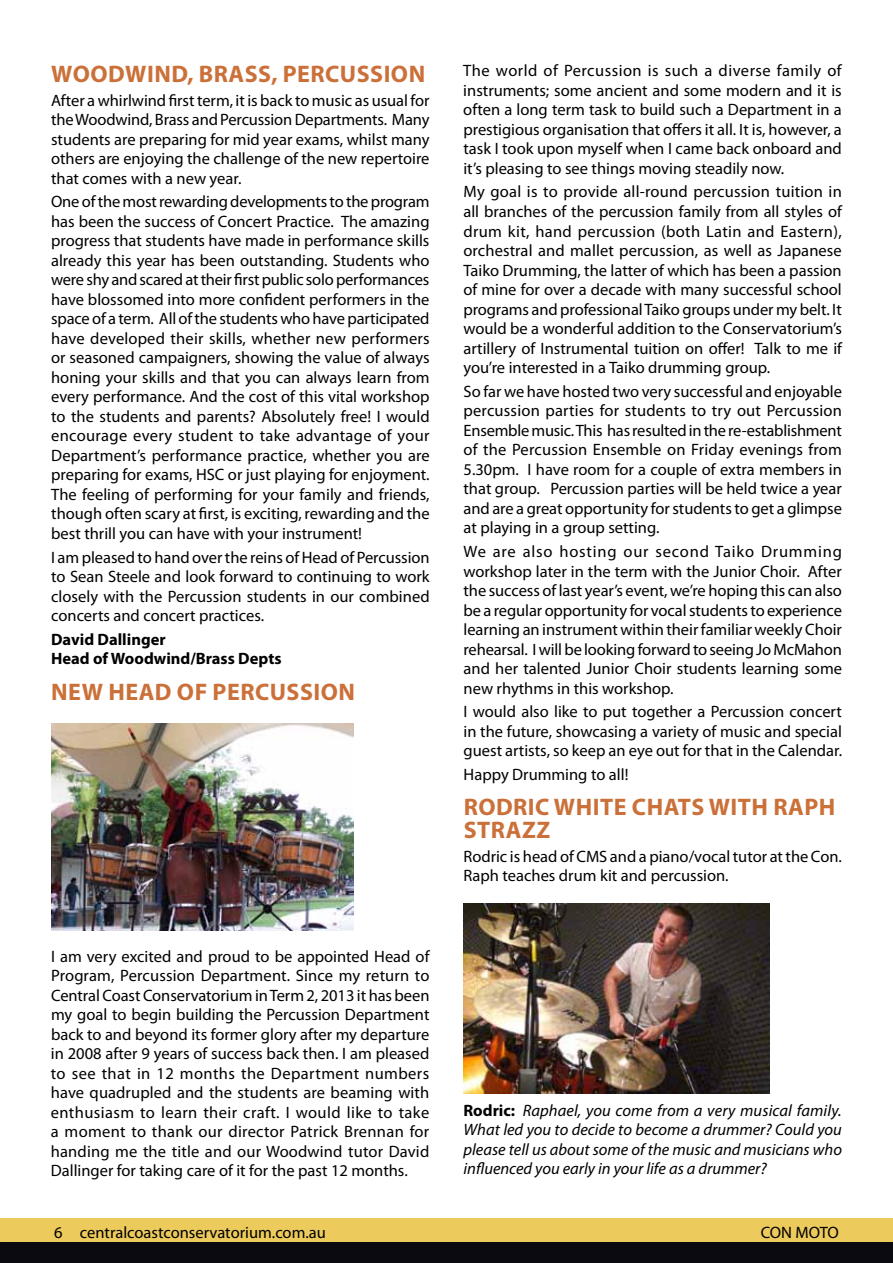
<style>
.page{position:relative;width:893px;height:1263px;background:#fff}
.page>*{position:absolute;margin:0;border:0;box-sizing:border-box;transform-origin:0 0}
.t1{font:700 24px "Myriad Pro";letter-spacing:.02em;color:#cb7039}
.t2{font:16.5px/19.5px "Myriad Pro";color:#000;text-align:justify}
.t3{font:italic 16.5px/19.5px "Myriad Pro";color:#000;text-align:justify}
.t4{font:700 16.5px/19.5px "Myriad Pro";color:#000}
.s1{font-weight:700;font-style:normal}
</style>
<div class="page">
<div style="left:0;top:1242px;width:893px;height:21px;background:#0c0a11"></div>
<div style="left:0;top:1218px;width:893px;height:24px;background:#ecca5b"></div>
<img style="left:51px;top:723px;width:303px;height:207px">
<img style="left:463px;top:903px;width:306px;height:191px">
<h1 class="t1" style="left:51px;top:58px;width:375px">WOODWIND, BRASS, PERCUSSION</h1>
<p class="t2" style="left:51px;top:90px;width:380px">After a whirlwind first term, it is back to music as usual for the Woodwind, Brass and PercussionDepartments. Many students are preparing for mid year exams, whilst many others are enjoying the challenge of the new repertoire that comes with a new year.</p>
<p class="t2" style="left:51px;top:192px;width:380px">Oneofthemostrewardingdevelopmentstotheprogram has been the success of Concert Practice. The amazing progress that students have made in performance skills already this year has been outstanding. Students who were shy andscaredattheirfirstpublic soloperformances have blossomed into more confident performers in the space ofa term. All ofthe studentswho haveparticipated have developed their skills, whether new performers or seasoned campaigners, showing the value of always honing your skills and that you can always learn from every performance. And the cost of this vital workshop to the students and parents? Absolutely free! I would encourage every student to take advantage of your Department’s performance practice, whether you are preparing for exams, HSC or just playing for enjoyment.<br>The feeling of performing for your family and friends, though often scary at first, is exciting, rewarding and the best thrill you can have with your instrument!</p>
<p class="t2" style="left:51px;top:547px;width:380px">I am pleased to hand over the reins of Head of Percussion to Sean Steele and look forward to continuing to work closely with the Percussion students in our combined concerts and concert practices.</p>
<p class="t4" style="left:51px;top:629px;width:232px">David Dallinger<br>Head of Woodwind/Brass Depts</p>
<h1 class="t1" style="left:51px;top:676px;width:305px">NEW HEAD OF PERCUSSION</h1>
<p class="t2" style="left:51px;top:946px;width:381px">I am very excited and proud to be appointed Head of Program, Percussion Department. Since my return to Central Coast Conservatorium in Term 2, 2013 it has been my goal to begin building the Percussion Department back to and beyond its former glory after my departure in 2008 after 9 years of success back then. I am pleased to see that in 12 months the Department numbers have quadrupled and the students are beaming with enthusiasm to learn their craft. I would like to take a moment to thank our director Patrick Brennan for handing me the title and our Woodwind tutor David Dallinger for taking care of it for the past 12 months.</p>
<p class="t2" style="left:463px;top:61px;width:381px">The world of Percussion is such a diverse family of instruments; some ancient and some modern and it is often a long term task to build such a Department in a prestigious organisation that offers it all. It is, however, a task I took upon myself when I came back onboard and it’s pleasing to see things moving steadily now.</p>
<p class="t2" style="left:463px;top:182px;width:381px">My goal is to provide all-round percussion tuition in all branches of the percussion family from all styles of drum kit, hand percussion (both Latin and Eastern), orchestral and mallet percussion, as well as Japanese Taiko Drumming, the latter of which has been a passion of mine for over a decade with many successful school programs and professional Taiko groups under my belt. It would be a wonderful addition to the Conservatorium’s artillery of Instrumental tuition on offer! Talk to me if you’re interested in a Taiko drumming group.</p>
<p class="t2" style="left:463px;top:381px;width:380px">So far we have hosted two very successful and enjoyable percussion parties for students to try out Percussion Ensemblemusic. This hasresultedinthere-establishment of the Percussion Ensemble on Friday evenings from 5.30pm. I have room for a couple of extra members in that group. Percussion parties will be held twice a year and are a great opportunity for students to get a glimpse at playing in a group setting.</p>
<p class="t2" style="left:463px;top:541px;width:380px">We are also hosting our second Taiko Drumming workshop later in the term with the Junior Choir. After the success of last year’s event, we’re hoping this can also be a regular opportunity for vocalstudentsto experience learning an instrument within their familiar weekly Choir rehearsal. Iwillbe lookingforwardto seeingJo McMahon and her talented Junior Choir students learning some new rhythms in this workshop.</p>
<p class="t2" style="left:463px;top:702px;width:380px">I would also like to put together a Percussion concert in the future, showcasing a variety of music and special guest artists, so keep an eye out for that in the Calendar.</p>
<p class="t2" style="left:464px;top:765px;width:166px">Happy Drumming to all!</p>
<h1 class="t1" style="left:464px;top:791px;width:184px">RODRIC WHITE chats</h1>
<h1 class="t1" style="left:709px;top:791px;width:16px">with</h1>
<h1 class="t1" style="left:773px;top:791px;width:64px">RAPH</h1>
<h1 class="t1" style="left:464px;top:814px;width:88px">STRAZZ</h1>
<p class="t2" style="left:463px;top:846px;width:380px">Rodric is head of CMS and a piano/vocal tutor at the Con.<br>Raph teaches drum kit and percussion.</p>
<p class="t3" style="left:463px;top:1100px;width:380px"><span class="s1">Rodric:</span> Raphael, you come from a very musical family.<br>What led you to decide to become a drummer? Could you please tell us about some of the music and musicians who influenced you early in your life as a drummer?</p>
<p class="t2" style="left:54px;top:1222px;width:273px">6 centralcoastconservatorium.com.au</p>
<p class="t2" style="left:761px;top:1222px;width:20px">CONMOTO</p>
</div>
